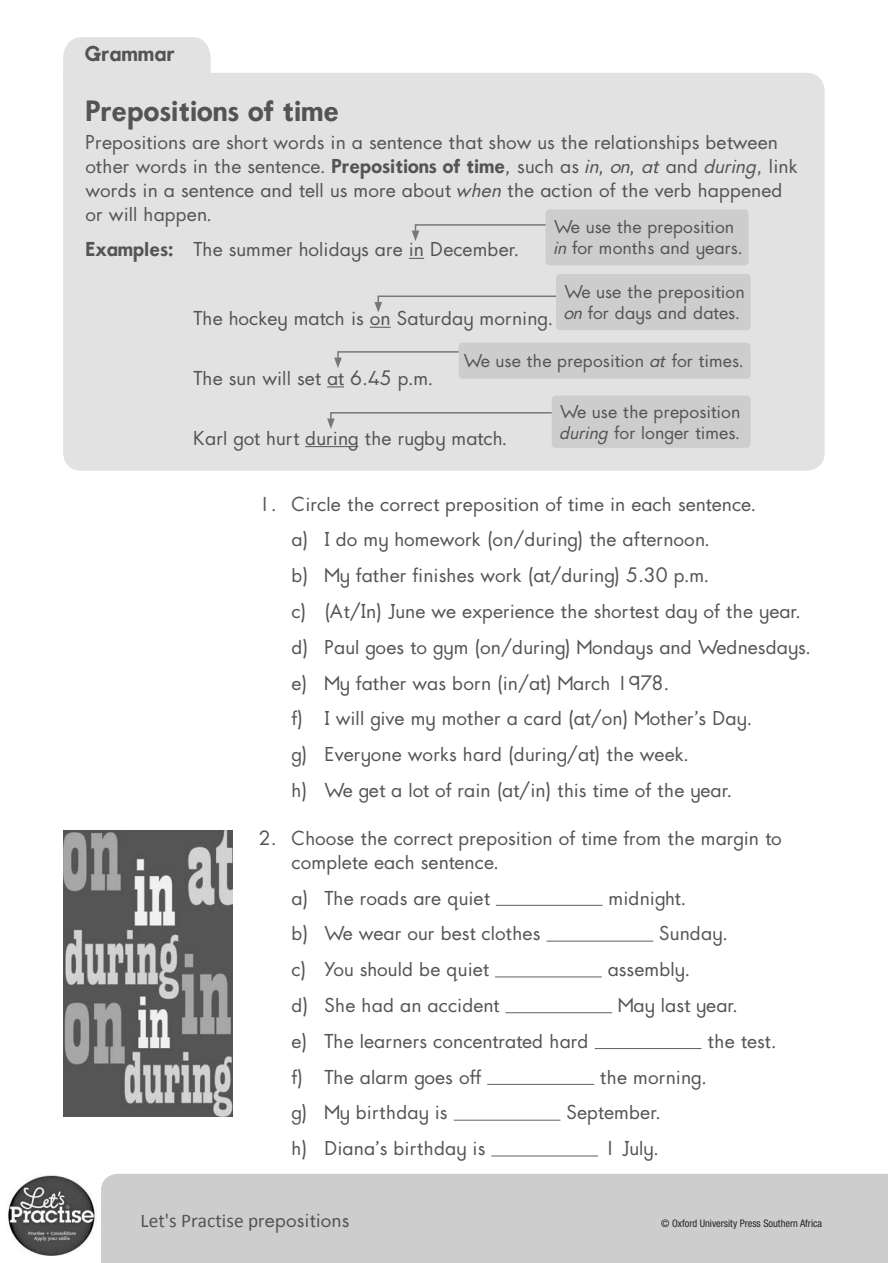
<style>
.page{position:relative;width:893px;height:1263px;background:#fff}
.page>*{position:absolute;margin:0;border:0;box-sizing:border-box;transform-origin:0 0}
.t1{font:700 28.35px "OUP Futura";color:#545454}
.t2{font:700 20.85px "OUP Futura";color:#545454}
.t3{font:19.35px/35.8px "OUP Futura";color:#545454}
.t4{font:19.35px "Calibri";color:#545454}
.t5{font:17.85px/20.9px "OUP Futura";color:#545454}
.t6{font:condensed 10.35px "Helvetica Neue LT Std";color:#252525}
.s1{font-weight:700}
.s2{font-style:italic}
.s3{font-family:"OUP Futura"}
</style>
<div class="page">
<svg style="left:884px;top:1174px;width:3px;height:89px"></svg>
<div style="left:101px;top:1174px;width:783px;height:89px;background:#cdcdcd"></div>
<div style="left:63px;top:37px;width:148px;height:36px;background:#e2e2e2"></div>
<hr style="left:496px;top:905px;width:106px;height:1px;background:#5f5f5f">
<hr style="left:546px;top:941px;width:107px;height:1px;background:#5f5f5f">
<hr style="left:495px;top:977px;width:107px;height:1px;background:#5f5f5f">
<hr style="left:505px;top:1012px;width:107px;height:1px;background:#5f5f5f">
<hr style="left:595px;top:1048px;width:106px;height:1px;background:#5f5f5f">
<hr style="left:487px;top:1084px;width:107px;height:1px;background:#5f5f5f">
<hr style="left:454px;top:1120px;width:106px;height:1px;background:#5f5f5f">
<hr style="left:491px;top:1156px;width:107px;height:1px;background:#5f5f5f">
<div style="left:63px;top:73px;width:761px;height:398px;background:#e2e2e2"></div>
<svg style="left:409px;top:258px;width:15px;height:1px"></svg>
<svg style="left:370px;top:327px;width:21px;height:1px"></svg>
<svg style="left:327px;top:386px;width:17px;height:1px"></svg>
<hr style="left:305px;top:446px;width:53px;height:1px;background:#545454">
<svg style="left:412px;top:223px;width:133px;height:18px;background:#d7d7d7"></svg>
<div style="left:545px;top:209px;width:203px;height:57px;background:#cdcdcd;border-radius:4px"></div>
<svg style="left:374px;top:295px;width:182px;height:17px;background:#d7d7d7"></svg>
<div style="left:556px;top:274px;width:194px;height:56px;background:#cdcdcd;border-radius:4px"></div>
<svg style="left:334px;top:350px;width:125px;height:18px;background:#d6d6d6"></svg>
<div style="left:459px;top:343px;width:291px;height:36px;background:#cdcdcd;border-radius:4px"></div>
<svg style="left:327px;top:411px;width:225px;height:18px;background:#d7d7d7"></svg>
<div style="left:552px;top:396px;width:198px;height:52px;background:#cdcdcd;border-radius:4px"></div>
<img style="left:63px;top:830px;width:170px;height:286px">
<img style="left:8px;top:1175px;width:87px;height:81px">
<p class="t2" style="left:85px;top:40px;width:91px">Grammar</p>
<h1 class="t1" style="left:86px;top:92px;width:255px">Prepositions of time</h1>
<p class="t3" style="left:86px;top:133px;width:714px;line-height:23.9px">Prepositions are short words in a sentence that show us the relationships between other words in the sentence. <span class="s1">Prepositions of time</span>, such as <span class="s2">in</span>, <span class="s2">on</span>, <span class="s2">at</span> and <span class="s2">during</span>, link words in a sentence and tell us more about <span class="s2">when</span> the action of the verb happened or will happen.</p>
<p class="t3" style="left:86px;top:234px;width:435px"><span class="s1">Examples:</span> The summer holidays are in December.</p>
<p class="t5" style="left:554px;top:219px;width:190px">We use the preposition <span class="s2">in</span> for months and years.</p>
<p class="t5" style="left:564px;top:284px;width:182px">We use the preposition <span class="s2">on</span> for days and dates.</p>
<p class="t5" style="left:464px;top:353px;width:282px">We use the preposition <span class="s2">at</span> for times.</p>
<p class="t5" style="left:560px;top:403px;width:182px">We use the preposition <span class="s2">during</span> for longer times.</p>
<p class="t3" style="left:193px;top:303px;width:361px">The hockey match is on Saturday morning.</p>
<p class="t3" style="left:193px;top:363px;width:242px">The sun will set at 6.45 p.m.</p>
<p class="t3" style="left:193px;top:422px;width:315px">Karl got hurt during the rugby match.</p>
<p class="t3" style="left:292px;top:488px;width:521px;text-indent:-33px">1. Circle the correct preposition of time in each sentence.<br>a) I do my homework (on/during) the afternoon.<br>b) My father finishes work (at/during) 5.30 p.m.<br>c) (At/In) June we experience the shortest day of the year. d) Paul goes to gym (on/during) Mondays and Wednesdays. e) My father was born (in/at) March 1978.<br>f) I will give my mother a card (at/on) Mother’s Day.<br>g) Everyone works hard (during/at) the week.<br>h) We get a lot of rain (at/in) this time of the year.</p>
<p class="t3" style="left:292px;top:828px;width:492px;line-height:23.9px;text-indent:-33px">2. Choose the correct preposition of time from the margin to complete each sentence.</p>
<p class="t3" style="left:292px;top:882px;width:200px">a) The roads are quiet</p>
<p class="t3" style="left:608px;top:882px;width:80px">midnight.</p>
<p class="t3" style="left:292px;top:918px;width:250px">b) We wear our best clothes</p>
<p class="t3" style="left:659px;top:918px;width:70px">Sunday.</p>
<p class="t3" style="left:292px;top:954px;width:199px">c) You should be quiet</p>
<p class="t3" style="left:608px;top:954px;width:84px">assembly.</p>
<p class="t3" style="left:292px;top:990px;width:209px">d) She had an accident</p>
<p class="t3" style="left:618px;top:990px;width:122px">May last year.</p>
<p class="t3" style="left:292px;top:1025px;width:299px">e) The learners concentrated hard</p>
<p class="t3" style="left:707px;top:1025px;width:71px">the test.</p>
<p class="t3" style="left:292px;top:1061px;width:191px">f) The alarm goes off</p>
<p class="t3" style="left:600px;top:1061px;width:109px">the morning.</p>
<p class="t3" style="left:292px;top:1097px;width:158px">g) My birthday is</p>
<p class="t3" style="left:566px;top:1097px;width:96px">September.</p>
<p class="t3" style="left:292px;top:1133px;width:195px">h) Diana’s birthday is</p>
<p class="t3" style="left:604px;top:1133px;width:57px">1 July.</p>
<p class="t4" style="left:141px;top:1212px;width:210px">Let's Practise p<span class="s3">repositions</span></p>
<p class="t6" style="left:661px;top:1217px;width:162px">© Oxford University Press Southern Africa</p>
</div>
